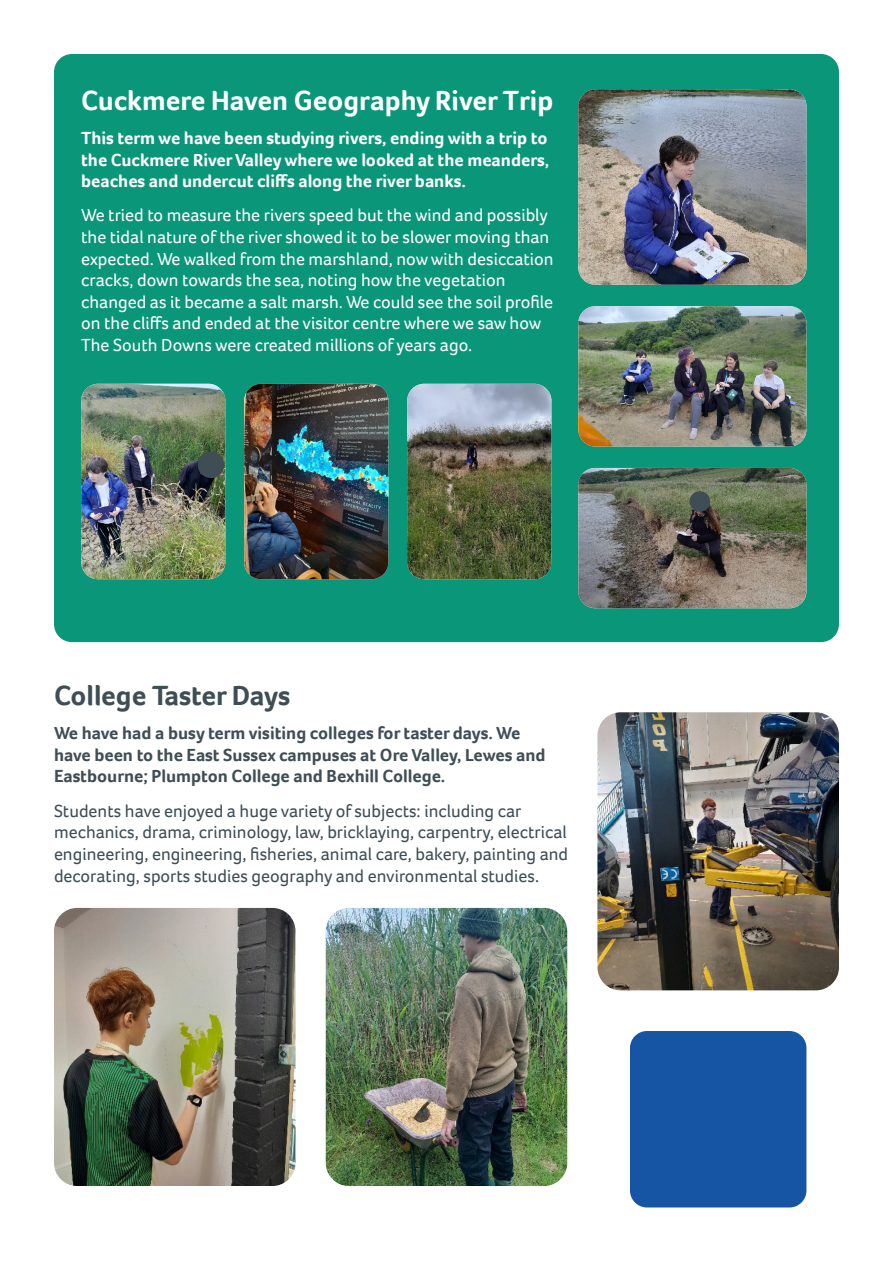
<style>
.page{position:relative;width:893px;height:1263px;background:#fff}
.page>*{position:absolute;margin:0;border:0;box-sizing:border-box;transform-origin:0 0}
.t1{font:700 28.5px "Foco";color:#fff}
.t2{font:700 28.5px "Foco";letter-spacing:-.005em;color:#3f4e55}
.t3{font:18px/21.6px "Foco";color:#fff}
.t4{font:18px/21.6px "Foco";color:#3f4e55}
.t5{font:700 18px/21.6px "Foco";color:#3f4e55}
.t6{font:700 18px/21.6px "Foco";color:#fff;text-align:justify}
</style>
<div class="page">
<div style="left:54px;top:54px;width:785px;height:588px;background:#0a9678;border-radius:18px"></div>
<img style="left:578px;top:89px;width:228px;height:196px">
<img style="left:597px;top:712px;width:242px;height:278px">
<img style="left:54px;top:908px;width:242px;height:278px">
<img style="left:326px;top:908px;width:241px;height:278px">
<div style="left:630px;top:1031px;width:176px;height:176px;background:#1555a3;border-radius:17px"></div>
<img style="left:578px;top:306px;width:228px;height:140px">
<img style="left:81px;top:384px;width:144px;height:195px">
<img style="left:244px;top:384px;width:144px;height:195px">
<img style="left:407px;top:384px;width:144px;height:195px">
<img style="left:578px;top:468px;width:228px;height:140px">
<div style="left:198px;top:451px;width:26px;height:27px;background:#3f4e55;border-radius:50%"></div>
<div style="left:689px;top:491px;width:21px;height:21px;background:#3f4e55;border-radius:50%"></div>
<h1 class="t1" style="left:81px;top:81px;width:474px">Cuckmere Haven Geography River Trip</h1>
<p class="t6" style="left:81px;top:127px;width:470px">This term we have been studying rivers, ending with a trip to the Cuckmere River Valley where we looked at the meanders, beaches and undercut cliffs along the river banks.</p>
<p class="t3" style="left:81px;top:204px;width:474px">We tried to measure the rivers speed but the wind and possibly the tidal nature of the river showed it to be slower moving than expected. We walked from the marshland, now with desiccation cracks, down towards the sea, noting how the vegetation changed as it became a salt marsh. We could see the soil profile on the cliffs and ended at the visitor centre where we saw how The South Downs were created millions of years ago.</p>
<h1 class="t2" style="left:54px;top:676px;width:238px">College Taster Days</h1>
<p class="t5" style="left:54px;top:722px;width:493px">We have had a busy term visiting colleges for taster days. We have been to the East Sussex campuses at Ore Valley, Lewes and<br>Eastbourne; Plumpton College and Bexhill College.</p>
<p class="t4" style="left:54px;top:800px;width:516px">Students have enjoyed a huge variety of subjects: including car mechanics, drama, criminology, law, bricklaying, carpentry, electrical engineering, engineering, fisheries, animal care, bakery, painting and decorating, sports studies geography and environmental studies.</p>
</div>
